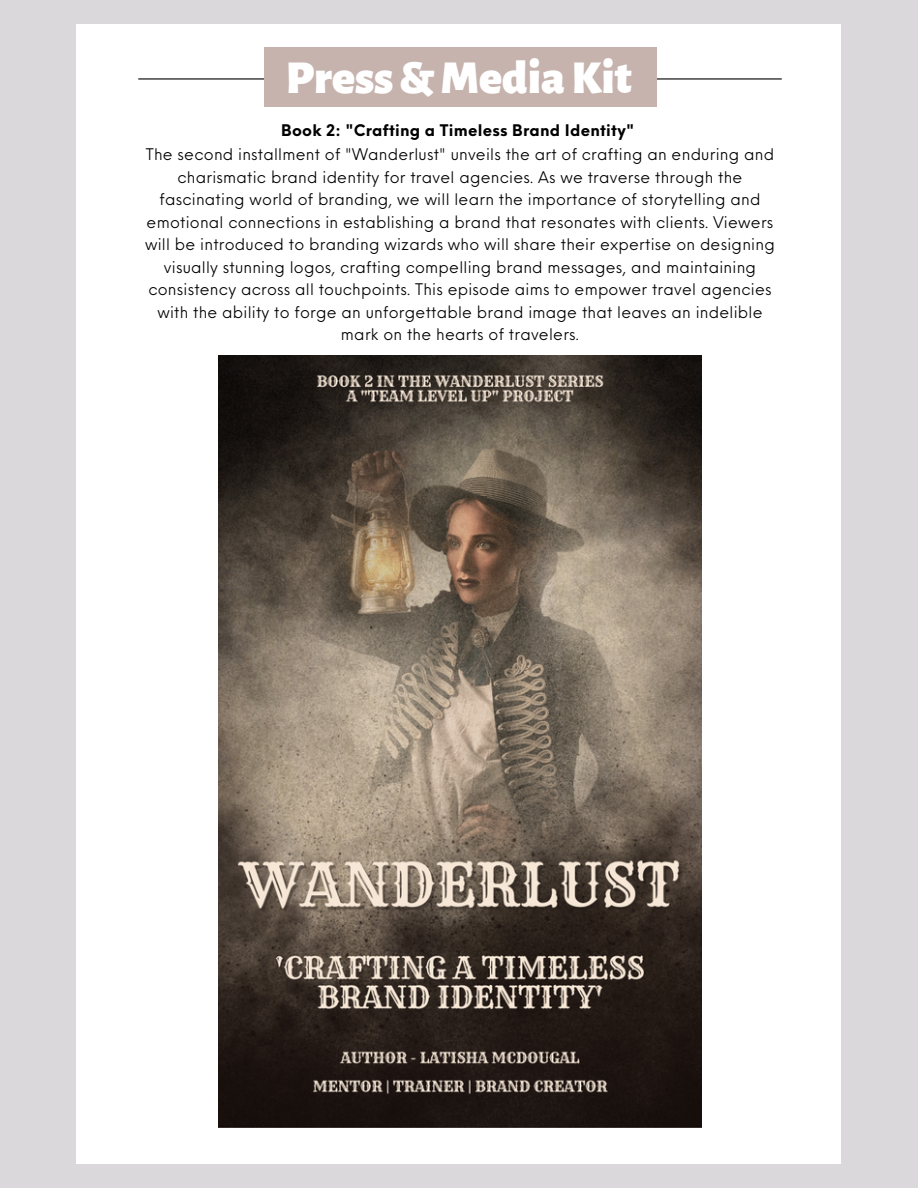
<style>
.page{position:relative;width:918px;height:1188px;background:#dad8da}
.page>*{position:absolute;margin:0;border:0;box-sizing:border-box;transform-origin:0 0}
.t1{font:900 47.55px "Alegreya Sans";color:#fff}
.t2{font:15.6px/22.5px "Neue Einstellung";letter-spacing:.015em;color:#000;text-align:center}
.t3{font:700 15.6px "Neue Einstellung";letter-spacing:.015em;color:#000}
</style>
<div class="page">
<div style="left:77px;top:24px;width:764px;height:1140px;background:#fff"></div>
<hr style="left:138px;top:78px;width:644px;height:2px;background:#000">
<div style="left:264px;top:47px;width:392px;height:59px;background:#c6b3ad"></div>
<img style="left:219px;top:356px;width:482px;height:772px">
<p class="t1" style="left:286px;top:55px;width:348px">Press&amp; MediaKit</p>
<p class="t3" style="left:281px;top:117px;width:354px">Book 2: "Crafting a Timeless Brand Identity"</p>
<p class="t2" style="left:145px;top:142px;width:631px">The second installment of "Wanderlust" unveils the art of crafting an enduring and charismatic brand identity for travel agencies. As we traverse through the fascinating world of branding, we will learn the importance of storytelling and emotional connections in establishing a brand that resonates with clients. Viewers will be introduced to branding wizards who will share their expertise on designing visually stunning logos, crafting compelling brand messages, and maintaining consistency across all touchpoints. This episode aims to empower travel agencies with the ability to forge an unforgettable brand image that leaves an indelible mark on the hearts of travelers.</p>
</div>
